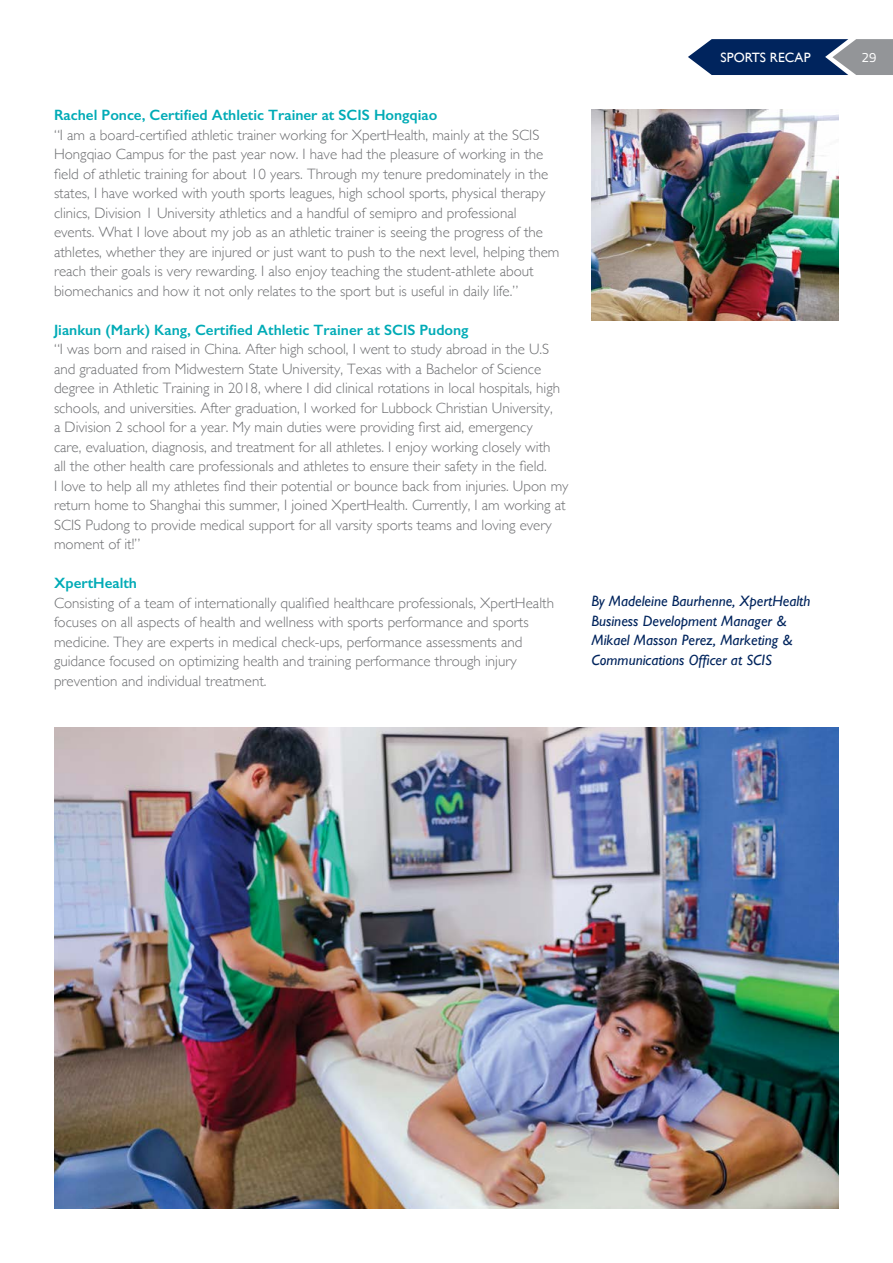
<style>
.page{position:relative;width:893px;height:1263px;background:#fff}
.page>*{position:absolute;margin:0;border:0;box-sizing:border-box;transform-origin:0 0}
.t1{font:300 15px/19.5px "Gill Sans";color:#6d6e71}
.t2{font:600 15px "Gill Sans";color:#00abb6}
.t3{font:italic 15px/19.5px "Gill Sans";color:#00245d}
.t4{font:13.5px "Gill Sans";color:#fff}
.t5{font:13.5px "Titillium Maps 29 L 400 wt";color:#fff}
</style>
<div class="page">
<img style="left:54px;top:727px;width:785px;height:482px">
<img style="left:591px;top:109px;width:248px;height:211px">
<svg style="left:688px;top:39px;width:205px;height:36px"></svg>
<p class="t2" style="left:54px;top:106px;width:385px">Rachel Ponce, Certified Athletic Trainer at SCIS Hongqiao</p>
<p class="t1" style="left:54px;top:124px;width:507px">“I am a board-certified athletic trainer working for XpertHealth, mainly at the SCIS Hongqiao Campus for the past year now. I have had the pleasure of working in the field of athletic training for about 10 years. Through my tenure predominately in the states, I have worked with youth sports leagues, high school sports, physical therapy clinics, Division 1 University athletics and a handful of semipro and professional events. What I love about my job as an athletic trainer is seeing the progress of the athletes, whether they are injured or just want to push to the next level, helping them reach their goals is very rewarding. I also enjoy teaching the student-athlete about biomechanics and how it not only relates to the sport but is useful in daily life.”</p>
<p class="t2" style="left:54px;top:320px;width:416px">Jiankun (Mark) Kang, Certified Athletic Trainer at SCIS Pudong</p>
<p class="t1" style="left:54px;top:339px;width:516px">“I was born and raised in China. After high school, I went to study abroad in the U.S and graduated from Midwestern State University, Texas with a Bachelor of Science degree in Athletic Training in 2018, where I did clinical rotations in local hospitals, high schools, and universities. After graduation, I worked for Lubbock Christian University,<br>a Division 2 school for a year. My main duties were providing first aid, emergency<br>care, evaluation, diagnosis, and treatment for all athletes. I enjoy working closely with<br>all the other health care professionals and athletes to ensure their safety in the field.<br>I love to help all my athletes find their potential or bounce back from injuries. Upon my return home to Shanghai this summer, I joined XpertHealth. Currently, I am working at SCIS Pudong to provide medical support for all varsity sports teams and loving every moment of it!”</p>
<p class="t2" style="left:54px;top:574px;width:85px">XpertHealth</p>
<p class="t1" style="left:54px;top:592px;width:501px">Consisting of a team of internationally qualified healthcare professionals, XpertHealth focuses on all aspects of health and wellness with sports performance and sports medicine. They are experts in medical check-ups, performance assessments and guidance focused on optimizing health and training performance through injury prevention and individual treatment.</p>
<p class="t4" style="left:721px;top:50px;width:91px">SPORTS RECAP</p>
<p class="t5" style="left:862px;top:47px;width:16px">29</p>
<p class="t3" style="left:591px;top:591px;width:221px">By Madeleine Baurhenne, XpertHealth Business Development Manager &amp; Mikael Masson Perez, Marketing &amp; Communications Officer at SCIS</p>
</div>
